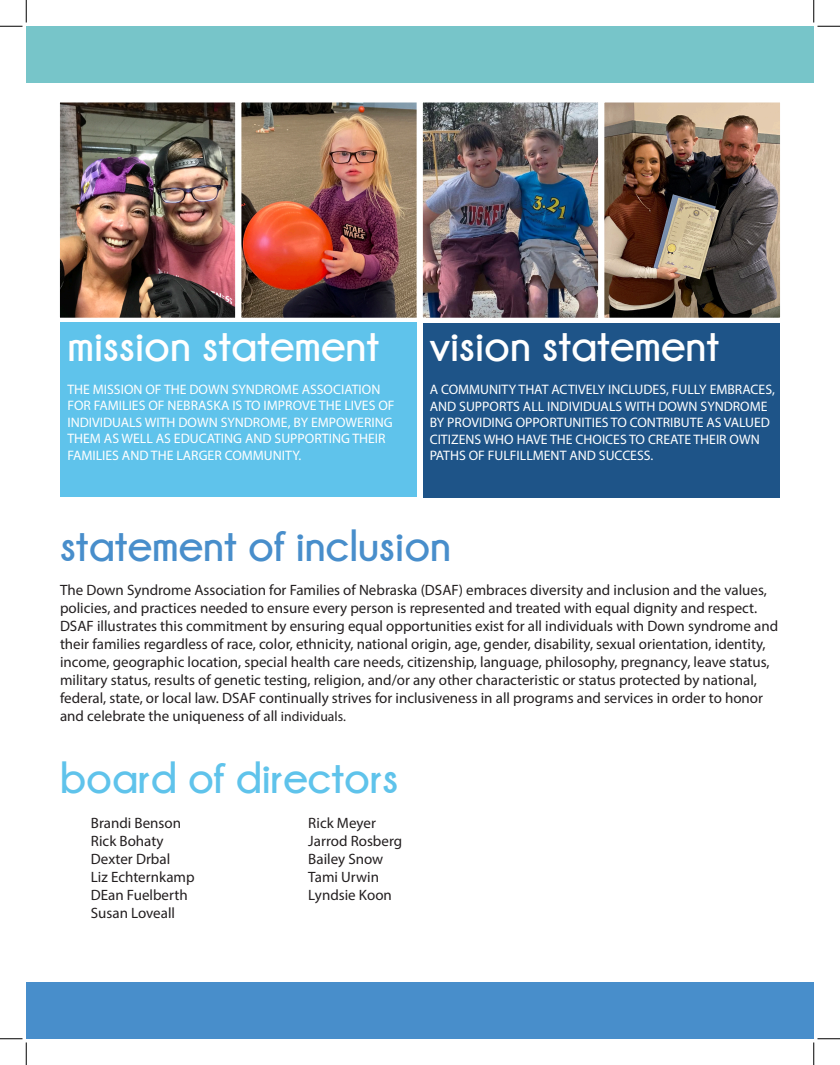
<style>
.page{position:relative;width:840px;height:1065px;background:#fff}
.page>*{position:absolute;margin:0;border:0;box-sizing:border-box;transform-origin:0 0}
.t1{font:700 45px "Champagne&Limousines";color:#fff}
.t2{font:700 45px "Champagne&Limousines";color:#488ecb}
.t3{font:700 45px "Champagne&Limousines";color:#5fc3eb}
.t4{font:15px/18px "Myriad Pro";color:#231f20}
.t5{font:13.75px/16.5px "Myriad Pro";color:#fff}
.s1{font-size:13.75px}
</style>
<div class="page">
<div style="left:26px;top:26px;width:788px;height:56px;background:#77c5c9"></div>
<img style="left:61px;top:103px;width:718px;height:214px">
<div style="left:54px;top:96px;width:188px;height:228px;border:6px solid #fff"></div>
<div style="left:235px;top:96px;width:188px;height:228px;border:6px solid #fff"></div>
<div style="left:417px;top:96px;width:188px;height:228px;border:6px solid #fff"></div>
<div style="left:598px;top:96px;width:188px;height:228px;border:6px solid #fff"></div>
<div style="left:60px;top:323px;width:357px;height:174px;background:#5fc3eb"></div>
<div style="left:423px;top:323px;width:357px;height:174px;background:#1e5488"></div>
<div style="left:26px;top:982px;width:788px;height:57px;background:#488ecb"></div>
<svg style="left:0;top:0;width:27px;height:27px"></svg>
<svg style="left:0;top:1039px;width:27px;height:26px"></svg>
<svg style="left:814px;top:0;width:26px;height:27px"></svg>
<svg style="left:814px;top:1039px;width:26px;height:26px"></svg>
<p class="t1" style="left:67px;top:321px;width:313px">mission statement</p>
<p class="t5" style="left:67px;top:381px;width:329px">THE MISSION OF THE DOWN SYNDROME ASSOCIATION FOR FAMILIES OF NEBRASKA IS TO IMPROVE THE LIVES OF INDIVIDUALS WITH DOWN SYNDROME, BY EMPOWERING THEM AS WELL AS EDUCATING AND SUPPORTING THEIR FAMILIES AND THE LARGER COMMUNITY.</p>
<p class="t1" style="left:430px;top:321px;width:291px">vision statement</p>
<p class="t5" style="left:430px;top:381px;width:347px">A COMMUNITY THAT ACTIVELY INCLUDES, FULLY EMBRACES, AND SUPPORTS ALL INDIVIDUALS WITH DOWN SYNDROME BY PROVIDING OPPORTUNITIES TO CONTRIBUTE AS VALUED CITIZENS WHO HAVE THE CHOICES TO CREATE THEIR OWN PATHS OF FULFILLMENT AND SUCCESS.</p>
<p class="t2" style="left:60px;top:520px;width:393px">statement of inclusion</p>
<p class="t4" style="left:60px;top:581px;width:720px">The Down Syndrome Association for Families of Nebraska (DSAF) embraces diversity and inclusion and the values, policies, and practices needed to ensure every person is represented and treated with equal dignity and respect.<br>DSAF illustrates this commitment by ensuring equal opportunities exist for all individuals with Down syndrome and their families regardless of race, color, ethnicity, national origin, age, gender, disability, sexual orientation, identity, income, geographic location, special health care needs, citizenship, language, philosophy, pregnancy, leave status, military status, results of genetic testing, religion, and/or any other characteristic or status protected by national, federal, state, or local law. DSAF continually strives for inclusiveness in all programs and services in order to honor and celebrate the uniqueness of all <span class="s1">individuals.</span></p>
<p class="t3" style="left:60px;top:753px;width:340px">board of directors</p>
<p class="t4" style="left:91px;top:814px;width:92px">Brandi Benson</p>
<p class="t4" style="left:91px;top:832px;width:74px">Rick Bohaty</p>
<p class="t4" style="left:91px;top:850px;width:81px">Dexter Drbal</p>
<p class="t4" style="left:91px;top:868px;width:105px">Liz Echternkamp</p>
<p class="t4" style="left:91px;top:886px;width:98px">DEan Fuelberth</p>
<p class="t4" style="left:91px;top:904px;width:86px">Susan Loveall</p>
<p class="t4" style="left:308px;top:814px;width:69px">Rick Meyer</p>
<p class="t4" style="left:308px;top:832px;width:95px">Jarrod Rosberg</p>
<p class="t4" style="left:308px;top:850px;width:77px">Bailey Snow</p>
<p class="t4" style="left:308px;top:868px;width:72px">Tami Urwin</p>
<p class="t4" style="left:308px;top:886px;width:85px">Lyndsie Koon</p>
</div>
